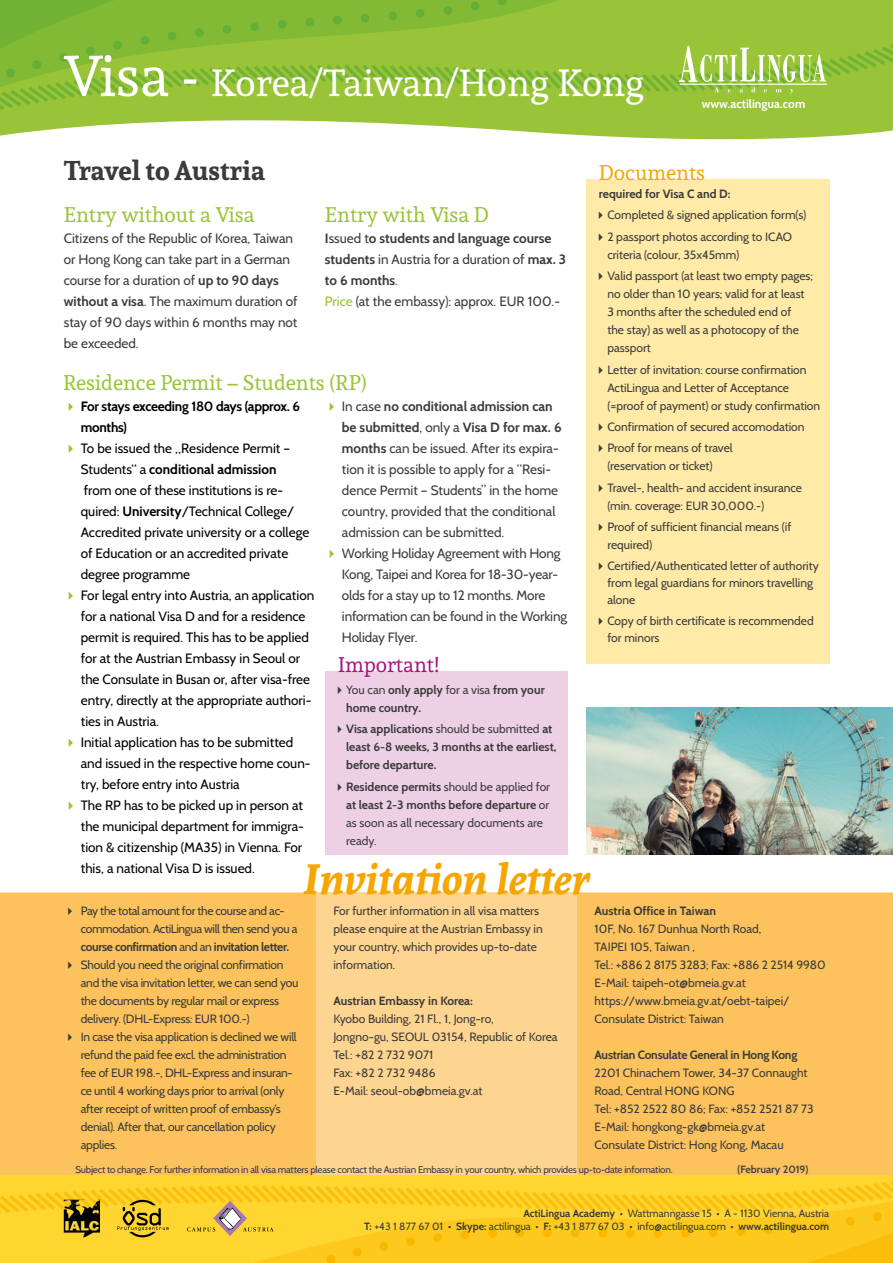
<style>
.page{position:relative;width:893px;height:1263px;background:#fff}
.page>*{position:absolute;margin:0;border:0;box-sizing:border-box;transform-origin:0 0}
.t1{font:italic 700 42px "Andada";color:#f7a600}
.t2{font:37.5px "Andada";color:#fff}
.t3{font:700 27px "Andada";letter-spacing:-.005em;color:#3b3b3a}
.t4{font:21px "Andada";color:#99c438}
.t5{font:21px "Andada";color:#a61380}
.t6{font:21px "Andada";color:#f7a600}
.t7{font:13.5px/21px "Cabin";color:#000}
.t8{font:13.5px/21px "Cabin";color:#3b3b3a}
.t9{font:700 13.5px/21px "Cabin";letter-spacing:-.02em;color:#000}
.t10{font:12px/18px "Cabin";color:#3b3b3a}
.t11{font:12px/18px "Cabin";letter-spacing:-.02em;color:#3b3b3a}
.t12{font:700 12px/18px "Cabin";color:#3b3b3a}
.t13{font:12px/18px "Cabin";letter-spacing:-.03em;color:#3b3b3a}
.t14{font:700 12px "Cabin";letter-spacing:-.02em;color:#3b3b3a}
.t15{font:700 12px "Cabin";color:#fff}
.t16{font:10.5px/13.5px "Cabin";color:#3b3b3a;text-align:right}
.t17{font:600 10.5px "Cabin";color:#3b3b3a}
.t18{font:9.75px "Cabin";letter-spacing:-.02em;color:#3b3b3a}
.s1{font-size:57px}
.s2{font-weight:700}
.s3{color:#99c438}
.s4{font-weight:400}
</style>
<div class="page">
<svg style="left:0;top:0;width:893px;height:140px"></svg>
<svg style="left:452px;top:0;width:108px;height:44px;background:#92c037"></svg>
<svg style="left:498px;top:0;width:9px;height:5px"></svg>
<svg style="left:470px;top:2px;width:10px;height:9px"></svg>
<svg style="left:0;top:0;width:452px;height:44px;background:#80b936"></svg>
<svg style="left:0;top:44px;width:893px;height:66px;background:#92c137"></svg>
<svg style="left:679px;top:47px;width:147px;height:47px;background:#a9ce61"></svg>
<hr style="left:680px;top:84px;width:147px;height:1px;background:#fff">
<div style="left:0;top:892px;width:893px;height:284px;background:#fbc25e"></div>
<div style="left:316px;top:892px;width:261px;height:284px;background:#fdd490"></div>
<div style="left:325px;top:671px;width:242px;height:184px;background:#edd0e6"></div>
<div style="left:586px;top:179px;width:243px;height:484px;background:#ffeaa8"></div>
<img style="left:586px;top:708px;width:307px;height:147px">
<hr style="left:0;top:1176px;width:893px;height:4px;background:#ffd630">
<svg style="left:0;top:1180px;width:893px;height:83px;background:#fbcc26"></svg>
<img style="left:64px;top:1209px;width:36px;height:28px">
<img style="left:64px;top:1200px;width:36px;height:9px">
<h2 class="t2" style="left:64px;top:59px;width:582px"><span class="s1">Visa -</span> Korea/Taiwan/Hong Kong</h2>
<p class="t15" style="left:702px;top:97px;width:105px">www.actilingua.com</p>
<h3 class="t3" style="left:64px;top:152px;width:203px">Travel to Austria</h3>
<h3 class="t6" style="left:599px;top:159px;width:108px">Documents</h3>
<p class="t12" style="left:599px;top:185px;width:133px">required for Visa C and D:</p>
<p class="t10" style="left:595px;top:206px;width:213px">✔Completed &amp; signed application form(s)</p>
<p class="t10" style="left:607px;top:228px;width:186px;text-indent:-13px">✔2 passport photos according to ICAO criteria (colour, 35x45mm)</p>
<p class="t10" style="left:607px;top:267px;width:207px;text-indent:-13px">✔Valid passport (at least two empty pages; no older than 10 years; valid for at least<br>3 months after the scheduled end of<br>the stay) as well as a photocopy of the passport</p>
<p class="t10" style="left:607px;top:360px;width:214px;text-indent:-13px">✔Letter of invitation: course confirmation<br>ActiLingua and Letter of Acceptance (=proof of payment) or study confirmation</p>
<p class="t10" style="left:595px;top:418px;width:212px">✔Confirmation of secured accomodation</p>
<p class="t10" style="left:607px;top:439px;width:127px;text-indent:-13px">✔Proof for means of travel (reservation or ticket)</p>
<p class="t10" style="left:607px;top:478px;width:196px;text-indent:-13px">✔Travel-, health- and accident insurance (min. coverage: EUR 30,000.-)</p>
<p class="t10" style="left:607px;top:518px;width:186px;text-indent:-13px">✔Proof of sufficient financial means (if required)</p>
<p class="t10" style="left:607px;top:557px;width:213px;line-height:17.2px;text-indent:-13px">✔Certified/Authenticated letter of authority from legal guardians for minors travelling alone</p>
<p class="t10" style="left:607px;top:612px;width:208px;line-height:17.2px;text-indent:-13px">✔Copy of birth certificate is recommended for minors</p>
<h3 class="t4" style="left:64px;top:201px;width:192px">Entry without a Visa</h3>
<p class="t8" style="left:64px;top:228px;width:235px">Citizens of the Republic of Korea, Taiwan or Hong Kong can take part in a German course for a duration of <span class="s2">up to 90 days without a visa</span>. The maximum duration of stay of 90 days within 6 months may not be exceeded.</p>
<h3 class="t4" style="left:325px;top:201px;width:166px">Entry with Visa D</h3>
<p class="t8" style="left:325px;top:228px;width:243px"><span class="s2">I</span>ssued t<span class="s2">o students and language course students</span> in Austria for a duration of <span class="s2">max. 3 to 6 months</span>.<br><span class="s3">Price</span> (at the embassy): approx. EUR 100.-</p>
<h3 class="t4" style="left:63px;top:369px;width:305px">Residence Permit – Students (RP)</h3>
<p class="t9" style="left:81px;top:396px;width:221px;text-indent:-17px"><span class="s3">✔</span> For stays exceeding 180 days (approx. 6 months)</p>
<p class="t7" style="left:81px;top:438px;width:230px;text-indent:-17px"><span class="s3">✔</span> To be issued the „Residence Permit – Students“ a <span class="s2">conditional admission<br></span>from one of these institutions is re&shy;quired: <span class="s2">University</span>/Technical College/ Accredited private university or a college of Education or an accredited private degree programme</p>
<p class="t7" style="left:81px;top:585px;width:235px;text-indent:-17px"><span class="s3">✔</span> For legal entry into Austria, an application for a national Visa D and for a residence permit is required. This has to be applied for at the Austrian Embassy in Seoul or the Consulate in Busan or, after visa-free entry, directly at the appropriate authori&shy;ties in Austria.</p>
<p class="t7" style="left:81px;top:732px;width:231px;text-indent:-17px"><span class="s3">✔</span> Initial application has to be submitted and issued in the respective home coun&shy;try, before entry into Austria</p>
<p class="t7" style="left:81px;top:795px;width:225px;text-indent:-17px"><span class="s3">✔</span> The RP has to be picked up in person at the municipal department for immigra&shy;tion &amp; citizenship (MA35) in Vienna. For this, a national Visa D is issued.</p>
<p class="t8" style="left:342px;top:396px;width:221px;text-indent:-17px"><span class="s3">✔</span> In case <span class="s2">no conditional admission can be submitted</span>, only a <span class="s2">Visa D for max. 6 months</span> can be issued. After its expira&shy;tion it is possible to apply for a “Resi&shy;dence Permit – Students” in the home country, provided that the conditional admission can be submitted.</p>
<p class="t8" style="left:342px;top:543px;width:227px;text-indent:-17px"><span class="s3">✔</span> Working Holiday Agreement with Hong Kong, Taipei and Korea for 18-30-year&shy;olds for a stay up to 12 months. More information can be found in the Working Holiday Flyer.</p>
<h3 class="t5" style="left:338px;top:651px;width:103px">Important!</h3>
<p class="t12" style="left:346px;top:681px;width:200px;text-indent:-13px">✔<span class="s4">You can</span> only apply <span class="s4">for a visa</span> from your home country.</p>
<p class="t12" style="left:346px;top:720px;width:212px;text-indent:-13px">✔Visa applications <span class="s4">should be submitted</span> at least 6-8 weeks, 3 months at the earliest, before departure.</p>
<p class="t10" style="left:346px;top:777px;width:205px;text-indent:-13px">✔<span class="s2">Residence permits</span> should be applied for <span class="s2">at least 2-3 months before departure</span> or as soon as all necessary documents are ready.</p>
<h1 class="t1" style="left:303px;top:850px;width:288px">Invitation letter</h1>
<p class="t10" style="left:333px;top:901px;width:211px">For further information in all visa matters please enquire at the Austrian Embassy in your country, which provides up-to-date information.</p>
<p class="t12" style="left:333px;top:991px;width:141px">Austrian Embassy in Korea:</p>
<p class="t10" style="left:333px;top:1009px;width:226px">Kyobo Building, 21 Fl., 1, Jong-ro,<br>Jongno-gu, SEOUL 03154, Republic of Korea<br>Tel.: +82 2 732 9071<br>Fax: +82 2 732 9486<br>E-Mail: seoul-ob@bmeia.gv.at</p>
<p class="t12" style="left:595px;top:901px;width:123px">Austria Office in Taiwan</p>
<p class="t10" style="left:595px;top:919px;width:233px">10F, No. 167 Dunhua North Road,<br>TAIPEI 105, Taiwan ,<br>Tel.: +886 2 8175 3283; Fax: +886 2 2514 9980<br>E-Mail: taipeh-ot@bmeia.gv.at https://www.bmeia.gv.at/oebt-taipei/<br>Consulate District: Taiwan</p>
<p class="t14" style="left:595px;top:1047px;width:204px">Austrian Consulate General in Hong Kong</p>
<p class="t10" style="left:595px;top:1063px;width:221px">2201 Chinachem Tower, 34-37 Connaught Road, Central HONG KONG<br>Tel: +852 2522 80 86; Fax: +852 2521 87 73<br>E-Mail: hongkong-gk@bmeia.gv.at Consulate District: Hong Kong, Macau</p>
<p class="t13" style="left:81px;top:902px;width:218px;text-indent:-17px">✔ Pay the total amount for the course and ac&shy;commodation. ActiLingua will then send you a <span class="s2">course confirmation</span> and an <span class="s2">invitation letter.</span></p>
<p class="t11" style="left:81px;top:956px;width:219px;text-indent:-17px">✔ Should you need the original confirmation and the visa invitation letter, we can send you the documents by regular mail or express delivery. (DHL-Express: EUR 100.-)</p>
<p class="t11" style="left:81px;top:1028px;width:218px;text-indent:-17px">✔ In case the visa application is declined we will refund the paid fee excl. the administration fee of EUR 198.-, DHL-Express and insuran&shy;ce until 4 working days prior to arrival (only after receipt of written proof of embassy‘s denial). After that, our cancellation policy applies.</p>
<p class="t18" style="left:76px;top:1163px;width:599px">Subject to change. For further information in all visa matters please contact the Austrian Embassy in your country, which provides up-to-date information.</p>
<p class="t17" style="left:738px;top:1162px;width:72px">(February 2019)</p>
<p class="t16" style="left:364px;top:1206px;width:467px"><span class="s2">ActiLingua Academy</span> • Wattmanngasse 15 • A - 1130 Vienna, Austria<br><span class="s2">T:</span> +43 1 877 67 01 • <span class="s2">Skype:</span> actilingua • <span class="s2">F:</span> +43 1 877 67 03 • info@actilingua.com • <span class="s2">www.actilingua.com</span></p>
</div>
